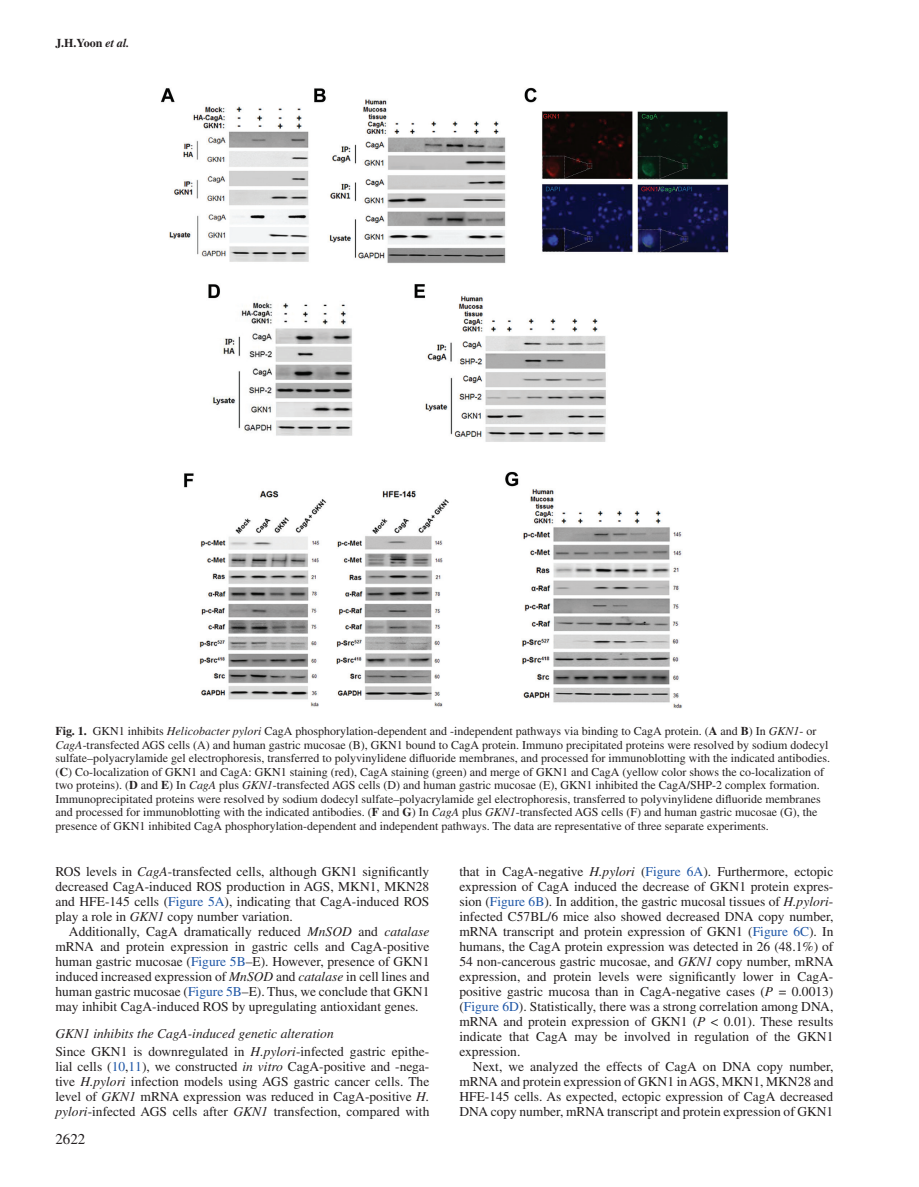
<style>
.page{position:relative;width:919px;height:1187px;background:#fff}
.page>*{position:absolute;margin:0;border:0;box-sizing:border-box;transform-origin:0 0}
.t1{font:15px "Times LT Std";color:#231f20}
.t2{font:13.5px/15px "Times LT Std";color:#231f20;text-align:justify}
.t3{font:italic 13.5px/18px "Times LT Std";color:#231f20}
.t4{font:12px/13.5px "Times LT Std";color:#231f20}
.t5{font:700 12px "Times LT Std";color:#231f20}
.s1{font-style:italic}
.s2{font-weight:700}
.s3{color:#1e56a6}
.s4{font-style:normal}
</style>
<div class="page">
<img style="left:160px;top:87px;width:568px;height:621px">
<p class="t5" style="left:55px;top:36px;width:76px">J.H.Yoon <span class="s1">et al.</span></p>
<p class="t4" style="left:55px;top:724px;width:776px"><span class="s2">Fig. 1.</span> GKN1 inhibits <span class="s1">Helicobacter pylori</span> CagA phosphorylation-dependent and -independent pathways via binding to CagA protein. (<span class="s2">A</span> and <span class="s2">B</span>) In <span class="s1">GKN1</span>- or <span class="s1">CagA</span>-transfected AGS cells (A) and human gastric mucosae (B), GKN1 bound to CagA protein. Immuno precipitated proteins were resolved by sodium dodecyl sulfate–polyacrylamide gel electrophoresis, transferred to polyvinylidene difluoride membranes, and processed for immunoblotting with the indicated antibodies. (<span class="s2">C</span>) Co-localization of GKN1 and CagA: GKN1 staining (red), CagA staining (green) and merge of GKN1 and CagA (yellow color shows the co-localization of two proteins). (<span class="s2">D</span> and <span class="s2">E</span>) In <span class="s1">CagA</span> plus <span class="s1">GKN1</span>-transfected AGS cells (D) and human gastric mucosae (E), GKN1 inhibited the CagA/SHP-2 complex formation.<br>Immunoprecipitated proteins were resolved by sodium dodecyl sulfate–polyacrylamide gel electrophoresis, transferred to polyvinylidene difluoride membranes and processed for immunoblotting with the indicated antibodies. (<span class="s2">F</span> and <span class="s2">G</span>) In <span class="s1">CagA</span> plus <span class="s1">GKN1</span>-transfected AGS cells (F) and human gastric mucosae (G), the presence of GKN1 inhibited CagA phosphorylation-dependent and independent pathways. The data are representative of three separate experiments.</p>
<p class="t2" style="left:55px;top:864px;width:375px">ROS levels in <span class="s1">CagA</span>-transfected cells, although GKN1 significantly decreased CagA-induced ROS production in AGS, MKN1, MKN28 and HFE-145 cells (<span class="s3">Figure 5A</span>), indicating that CagA-induced ROS play a role in <span class="s1">GKN1</span> copy number variation.</p>
<p class="t2" style="left:55px;top:924px;width:375px;text-indent:14px">Additionally, CagA dramatically reduced <span class="s1">MnSOD</span> and <span class="s1">catalase </span>mRNA and protein expression in gastric cells and CagA-positive human gastric mucosae (<span class="s3">Figure 5B</span>–E). However, presence of GKN1 induced increased expression of <span class="s1">MnSOD</span> and <span class="s1">catalase</span> in cell lines and human gastric mucosae (<span class="s3">Figure 5B</span>–E). Thus, we conclude that GKN1 may inhibit CagA-induced ROS by upregulating antioxidant genes.</p>
<p class="t3" style="left:55px;top:1024px;width:375px">GKN1 inhibits the CagA-induced genetic alteration<br><span class="s4">Since GKN1 is downregulated in</span> H.pylori<span class="s4">-infected gastric epithe-</span></p>
<p class="t2" style="left:55px;top:1059px;width:375px">lial cells (<span class="s3">10</span>,<span class="s3">11</span>), we constructed <span class="s1">in vitro</span> CagA-positive and -nega&shy;tive <span class="s1">H.pylori</span> infection models using AGS gastric cancer cells. The level of <span class="s1">GKN1</span> mRNA expression was reduced in CagA-positive <span class="s1">H. pylori</span>-infected AGS cells after <span class="s1">GKN1</span> transfection, compared with</p>
<p class="t1" style="left:55px;top:1130px;width:31px">2622</p>
<p class="t2" style="left:459px;top:864px;width:375px">that in CagA-negative <span class="s1">H.pylori</span> (<span class="s3">Figure 6A</span>). Furthermore, ectopic expression of CagA induced the decrease of GKN1 protein expres&shy;sion (<span class="s3">Figure 6B</span>). In addition, the gastric mucosal tissues of <span class="s1">H.pylori&shy;</span>infected C57BL/6 mice also showed decreased DNA copy number, mRNA transcript and protein expression of GKN1 (<span class="s3">Figure 6C</span>). In humans, the CagA protein expression was detected in 26 (48.1%) of 54 non-cancerous gastric mucosae, and <span class="s1">GKN1</span> copy number, mRNA expression, and protein levels were significantly lower in CagA&shy;positive gastric mucosa than in CagA-negative cases (<span class="s1">P</span> = 0.0013) (<span class="s3">Figure 6D</span>). Statistically, there was a strong correlation among DNA, mRNA and protein expression of GKN1 (<span class="s1">P</span> &lt; 0.01). These results indicate that CagA may be involved in regulation of the GKN1 expression.</p>
<p class="t2" style="left:459px;top:1059px;width:375px;text-indent:14px">Next, we analyzed the effects of CagA on DNA copy number, mRNA and protein expression of GKN1 in AGS, MKN1, MKN28 and HFE-145 cells. As expected, ectopic expression of CagA decreased DNA copy number, mRNA transcript and protein expression of GKN1</p>
</div>
